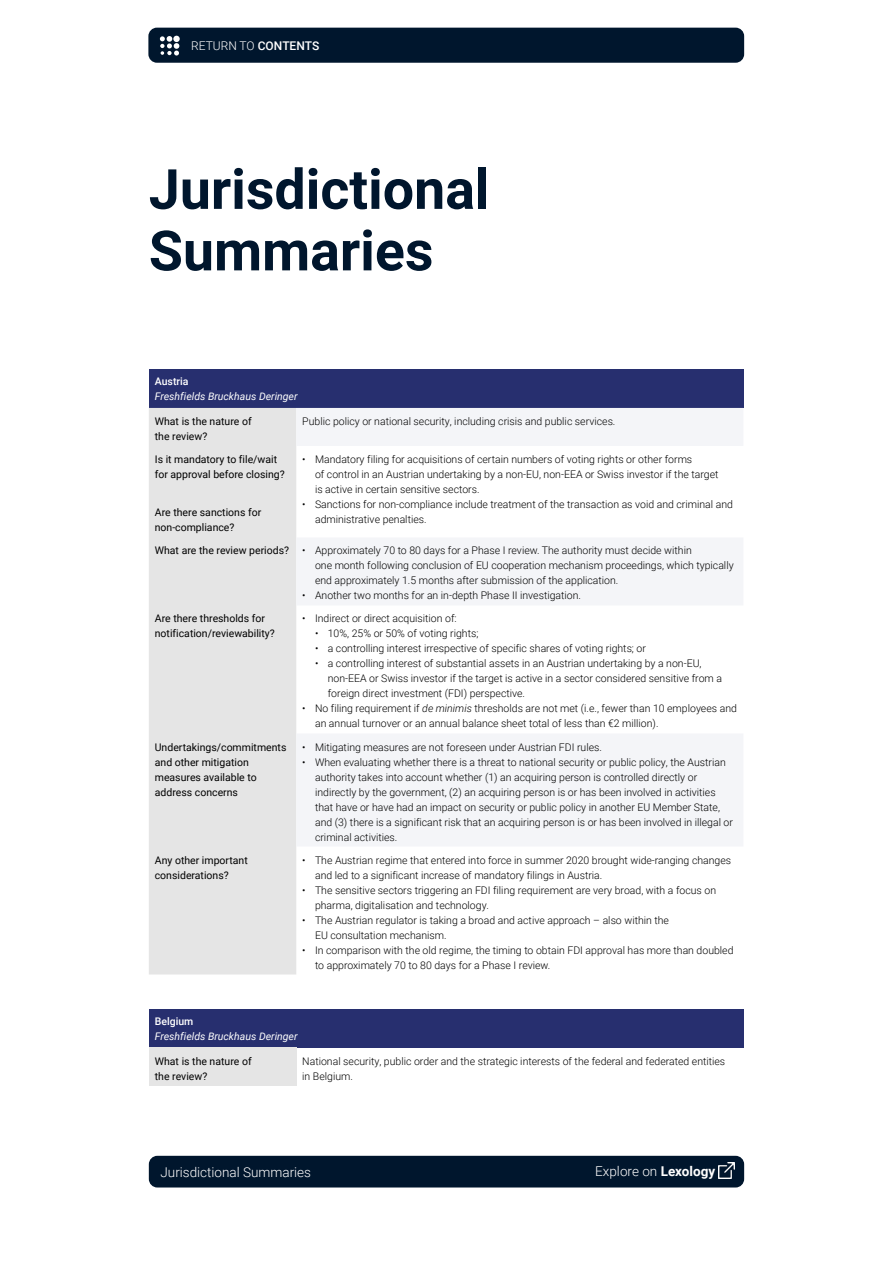
<style>
.page{position:relative;width:893px;height:1263px;background:#fff}
.page>*{position:absolute;margin:0;border:0;box-sizing:border-box;transform-origin:0 0}
.Chapter_title{font:700 55.5px/61.5px "Roboto";color:#00162d}
.t1{font:300 13.5px "Roboto";color:#fff}
.t2{font:300 12px "Roboto";color:#fff}
.Table_text{font:300 10.5px/15px "Roboto";color:#000}
.Table_subheader{font:10.5px/15px "Roboto";color:#000}
.Table_header{font:italic 10.5px "Roboto";color:#fff}
.Table_header-2{font:500 10.5px "Roboto";color:#fff}
.s1{font-weight:500}
.s2{font-style:italic}
.s3{font-weight:700}
</style>
<div class="page">
<div style="left:148px;top:28px;width:596px;height:35px;background:#00162d;border-radius:9px"></div>
<svg style="left:160px;top:36px;width:19px;height:20px"></svg>
<div style="left:149px;top:1156px;width:595px;height:31px;background:#00162d;border-radius:9px"></div>
<img style="left:719px;top:1163px;width:15px;height:15px">
<div style="left:149px;top:370px;width:594px;height:38px;background:#272f6f"></div>
<div style="left:149px;top:408px;width:147px;height:566px;background:#e5e5e5"></div>
<svg style="left:296px;top:408px;width:447px;height:438px"></svg>
<div style="left:149px;top:1009px;width:594px;height:38px;background:#272f6f"></div>
<div style="left:149px;top:1047px;width:147px;height:38px;background:#e5e5e5"></div>
<p class="t2" style="left:191px;top:37px;width:130px">RETURN TO <span class="s1">CONTENTS</span></p>
<p class="Chapter_title" style="left:149px;top:156px;width:342px">Jurisdictional<br>Summaries</p>
<p class="Table_header-2" style="left:155px;top:374px;width:35px">Austria</p>
<p class="Table_header" style="left:155px;top:389px;width:144px">Freshfields Bruckhaus Deringer</p>
<p class="Table_subheader" style="left:155px;top:413px;width:98px">What is the nature of the review?</p>
<p class="Table_text" style="left:302px;top:413px;width:315px">Public policy or national security, including crisis and public services.</p>
<p class="Table_subheader" style="left:155px;top:451px;width:131px">Is it mandatory to file/wait for approval before closing?</p>
<p class="Table_subheader" style="left:155px;top:505px;width:108px">Are there sanctions for non-compliance?</p>
<p class="Table_text" style="left:315px;top:451px;width:405px;text-indent:-13px">• Mandatory filing for acquisitions of certain numbers of voting rights or other forms<br>of control in an Austrian undertaking by a non-EU, non-EEA or Swiss investor if the target is active in certain sensitive sectors.</p>
<p class="Table_text" style="left:315px;top:496px;width:419px;text-indent:-13px">• Sanctions for non-compliance include treatment of the transaction as void and criminal and administrative penalties.</p>
<p class="Table_subheader" style="left:155px;top:543px;width:136px">What are the review periods?</p>
<p class="Table_text" style="left:315px;top:543px;width:420px;text-indent:-13px">• Approximately 70 to 80 days for a Phase I review. The authority must decide within<br>one month following conclusion of EU cooperation mechanism proceedings, which typically end approximately 1.5 months after submission of the application.</p>
<p class="Table_text" style="left:302px;top:588px;width:280px">• Another two months for an in-depth Phase II investigation.</p>
<p class="Table_subheader" style="left:155px;top:611px;width:121px">Are there thresholds for notification/reviewability?</p>
<p class="Table_text" style="left:302px;top:611px;width:156px">• Indirect or direct acquisition of:</p>
<p class="Table_text" style="left:315px;top:626px;width:165px">• 10%, 25% or 50% of voting rights;</p>
<p class="Table_text" style="left:315px;top:641px;width:332px">• a controlling interest irrespective of specific shares of voting rights; or</p>
<p class="Table_text" style="left:328px;top:656px;width:396px;text-indent:-13px">• a controlling interest of substantial assets in an Austrian undertaking by a non-EU, non-EEA or Swiss investor if the target is active in a sector considered sensitive from a foreign direct investment (FDI) perspective.</p>
<p class="Table_text" style="left:315px;top:701px;width:423px;text-indent:-13px">• No filing requirement if <span class="s2">de minimis</span> thresholds are not met (i.e., fewer than 10 employees and an annual turnover or an annual balance sheet total of less than €2 million).</p>
<p class="Table_subheader" style="left:155px;top:739px;width:133px">Undertakings/commitments and other mitigation measures available to address concerns</p>
<p class="Table_text" style="left:302px;top:739px;width:301px">• Mitigating measures are not foreseen under Austrian FDI rules.</p>
<p class="Table_text" style="left:315px;top:754px;width:419px;text-indent:-13px">• When evaluating whether there is a threat to national security or public policy, the Austrian authority takes into account whether (1) an acquiring person is controlled directly or indirectly by the government, (2) an acquiring person is or has been involved in activities that have or have had an impact on security or public policy in another EU Member State, and (3) there is a significant risk that an acquiring person is or has been involved in illegal or criminal activities.</p>
<p class="Table_subheader" style="left:155px;top:852px;width:94px">Any other important considerations?</p>
<p class="Table_text" style="left:315px;top:852px;width:418px;text-indent:-13px">• The Austrian regime that entered into force in summer 2020 brought wide-ranging changes and led to a significant increase of mandatory filings in Austria.</p>
<p class="Table_text" style="left:315px;top:882px;width:403px;text-indent:-13px">• The sensitive sectors triggering an FDI filing requirement are very broad, with a focus on pharma, digitalisation and technology.</p>
<p class="Table_text" style="left:315px;top:912px;width:355px;text-indent:-13px">• The Austrian regulator is taking a broad and active approach – also within the<br>EU consultation mechanism.</p>
<p class="Table_text" style="left:315px;top:942px;width:420px;text-indent:-13px">• In comparison with the old regime, the timing to obtain FDI approval has more than doubled to approximately 70 to 80 days for a Phase I review.</p>
<p class="Table_header-2" style="left:155px;top:1014px;width:40px">Belgium</p>
<p class="Table_header" style="left:155px;top:1029px;width:144px">Freshfields Bruckhaus Deringer</p>
<p class="Table_subheader" style="left:155px;top:1053px;width:98px">What is the nature of the review?</p>
<p class="Table_text" style="left:302px;top:1053px;width:424px">National security, public order and the strategic interests of the federal and federated entities in Belgium.</p>
<p class="t1" style="left:161px;top:1163px;width:152px">Jurisdictional Summaries</p>
<p class="t1" style="left:595px;top:1162px;width:121px">Explore on <span class="s3">Lexology</span></p>
</div>
